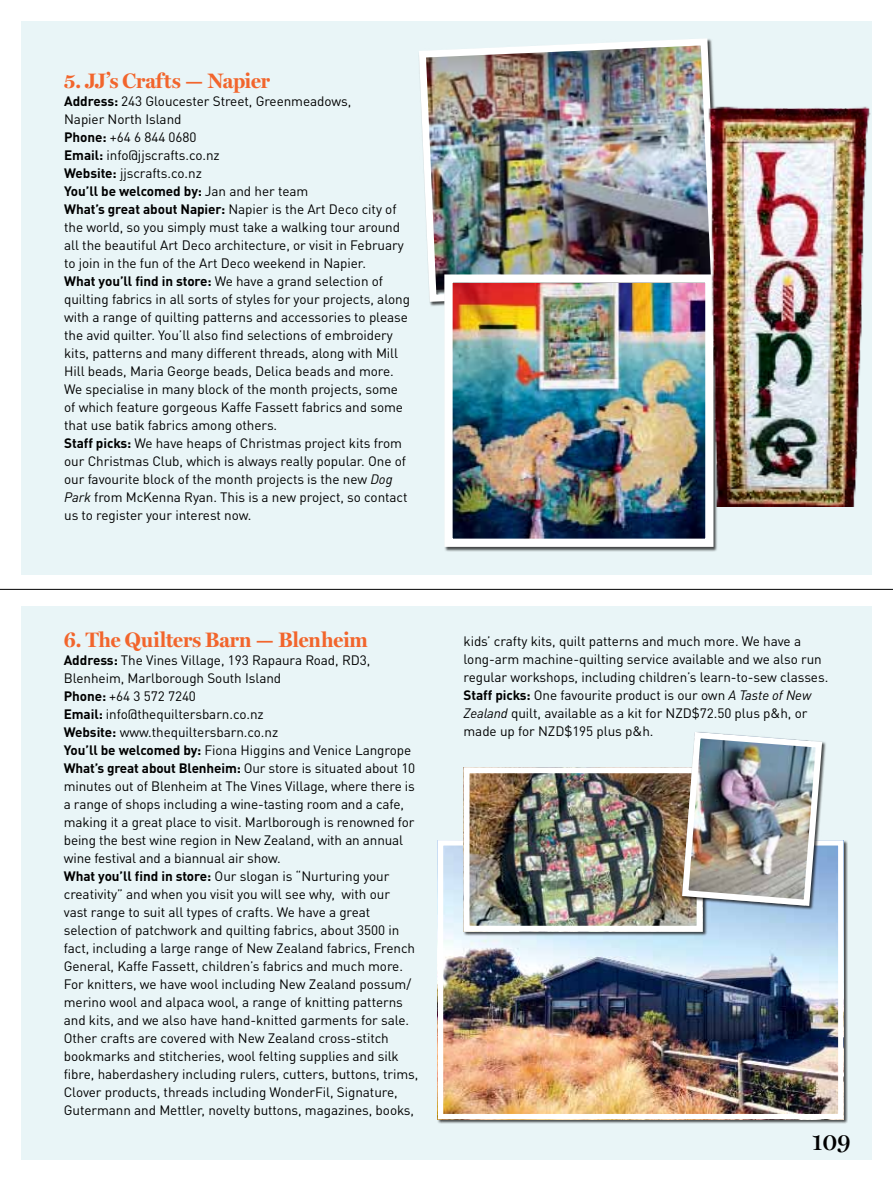
<style>
.page{position:relative;width:893px;height:1183px;background:#fff}
.page>*{position:absolute;margin:0;border:0;box-sizing:border-box;transform-origin:0 0}
.t1{font:600 24px "Miller Display";color:#000}
.t2{font:700 21px "Miller Display";color:#f2652c}
.t3{font:13.5px/18px "DINOT";letter-spacing:-.005em;color:#000}
.s1{font-weight:700}
.s2{font-style:italic}
</style>
<div class="page">
<div style="left:21px;top:21px;width:851px;height:553px;background:#e9f5f7"></div>
<div style="left:21px;top:606px;width:851px;height:552px;background:#e9f5f7"></div>
<hr style="left:0;top:589px;width:893px;height:1px;background:#000">
<div style="left:438px;top:839px;width:410px;height:284px;background:#000;opacity:.7"></div>
<img style="left:444px;top:846px;width:393px;height:266px">
<div style="left:438px;top:840px;width:405px;height:278px;border:5px solid #fff"></div>
<div style="left:463px;top:766px;width:244px;height:170px;background:#000;opacity:.7"></div>
<img style="left:470px;top:774px;width:226px;height:150px">
<div style="left:463px;top:767px;width:240px;height:164px;border:6px solid #fff"></div>
<img style="left:679px;top:732px;width:146px;height:176px">
<img style="left:419px;top:38px;width:296px;height:267px">
<div style="left:444px;top:274px;width:274px;height:277px;background:#000;opacity:.7"></div>
<img style="left:453px;top:283px;width:251px;height:254px">
<div style="left:444px;top:274px;width:269px;height:272px;border:8px solid #fff"></div>
<img style="left:704px;top:104px;width:167px;height:402px">
<h2 class="t2" style="left:64px;top:69px;width:207px">5. JJ’s Crafts — Napier</h2>
<p class="t3" style="left:64px;top:92px;width:347px"><span class="s1">Address:</span> 243 Gloucester Street, Greenmeadows,<br>Napier North Island<br><span class="s1">Phone:</span> +64 6 844 0680<br><span class="s1">Email:</span> info@jjscrafts.co.nz<br><span class="s1">Website:</span> jjscrafts.co.nz<br><span class="s1">You’ll be welcomed by:</span> Jan and her team<br><span class="s1">What’s great about Napier:</span> Napier is the Art Deco city of the world, so you simply must take a walking tour around all the beautiful Art Deco architecture, or visit in February to join in the fun of the Art Deco weekend in Napier.<br><span class="s1">What you’ll find in store:</span> We have a grand selection of quilting fabrics in all sorts of styles for your projects, along with a range of quilting patterns and accessories to please the avid quilter. You’ll also find selections of embroidery kits, patterns and many different threads, along with Mill Hill beads, Maria George beads, Delica beads and more.<br>We specialise in many block of the month projects, some of which feature gorgeous Kaffe Fassett fabrics and some that use batik fabrics among others.<br><span class="s1">Staff picks:</span> We have heaps of Christmas project kits from our Christmas Club, which is always really popular. One of our favourite block of the month projects is the new <span class="s2">Dog Park</span> from McKenna Ryan. This is a new project, so contact us to register your interest now.</p>
<h2 class="t2" style="left:64px;top:627px;width:306px">6. The Quilters Barn — Blenheim</h2>
<p class="t3" style="left:64px;top:650px;width:356px"><span class="s1">Address:</span> The Vines Village, 193 Rapaura Road, RD3, Blenheim, Marlborough South Island<br><span class="s1">Phone:</span> +64 3 572 7240<br><span class="s1">Email:</span> info@thequiltersbarn.co.nz<br><span class="s1">Website:</span> www.thequiltersbarn.co.nz<br><span class="s1">You’ll be welcomed by:</span> Fiona Higgins and Venice Langrope <span class="s1">What’s great about Blenheim:</span> Our store is situated about 10 minutes out of Blenheim at The Vines Village, where there is a range of shops including a wine-tasting room and a cafe, making it a great place to visit. Marlborough is renowned for being the best wine region in New Zealand, with an annual wine festival and a biannual air show.<br><span class="s1">What you’ll find in store:</span> Our slogan is “Nurturing your creativity” and when you visit you will see why, with our<br>vast range to suit all types of crafts. We have a great selection of patchwork and quilting fabrics, about 3500 in fact, including a large range of New Zealand fabrics, French General, Kaffe Fassett, children’s fabrics and much more.<br>For knitters, we have wool including New Zealand possum/ merino wool and alpaca wool, a range of knitting patterns and kits, and we also have hand-knitted garments for sale.<br>Other crafts are covered with New Zealand cross-stitch bookmarks and stitcheries, wool felting supplies and silk fibre, haberdashery including rulers, cutters, buttons, trims, Clover products, threads including WonderFil, Signature, Gutermann and Mettler, novelty buttons, magazines, books,</p>
<p class="t3" style="left:463px;top:632px;width:366px">kids’ crafty kits, quilt patterns and much more. We have a long-arm machine-quilting service available and we also run regular workshops, including children’s learn-to-sew classes.<br><span class="s1">Staff picks:</span> One favourite product is our own <span class="s2">A Taste of New Zealand</span> quilt, available as a kit for NZD$72.50 plus p&amp;h, or made up for NZD$195 plus p&amp;h.</p>
<h1 class="t1" style="left:812px;top:1127px;width:40px">109</h1>
</div>
